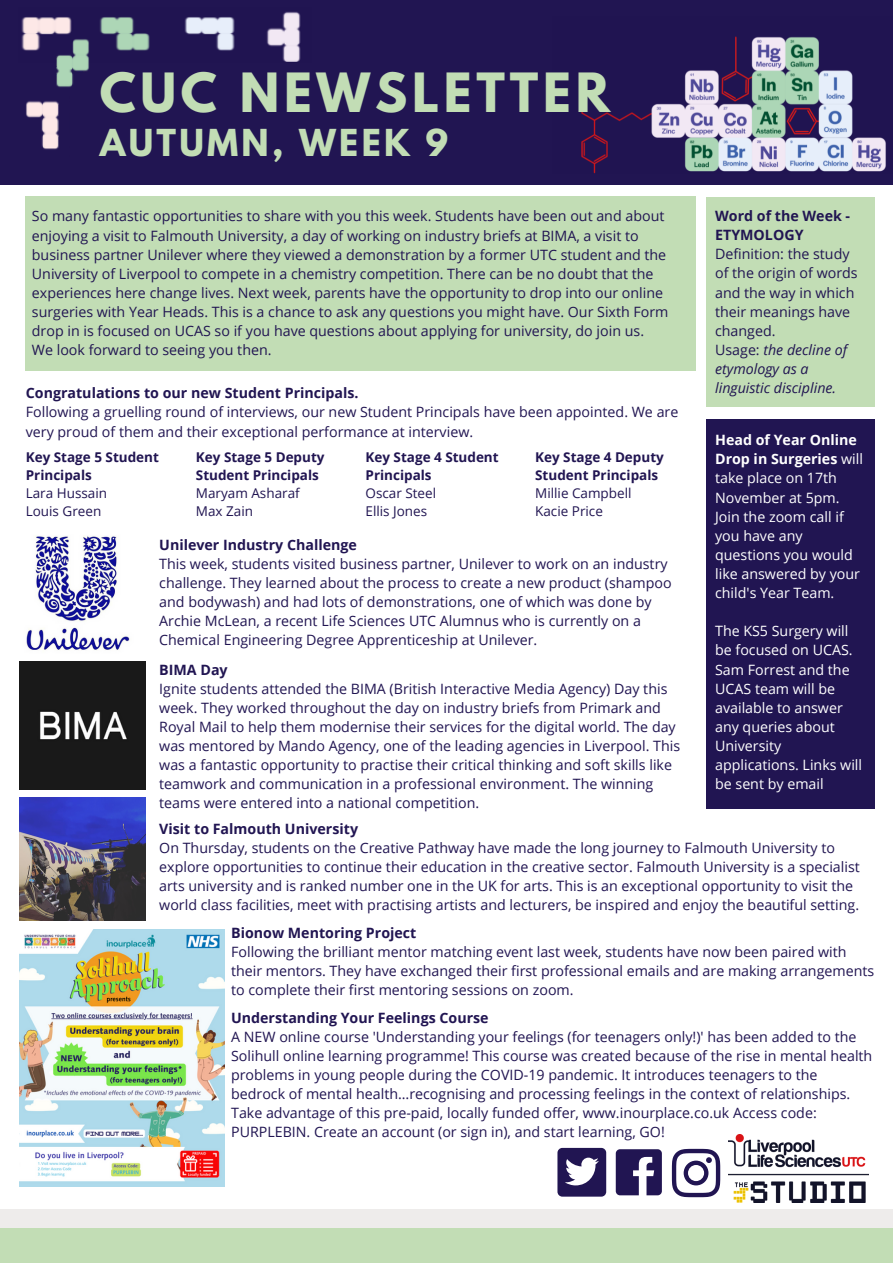
<style>
.page{position:relative;width:893px;height:1264px;background:#fff}
.page>*{position:absolute;margin:0;border:0;box-sizing:border-box;transform-origin:0 0}
.t1{font:700 47.85px "League Spartan";letter-spacing:.1em;color:#c2ddb5}
.t2{font:700 32.85px "League Spartan";letter-spacing:.1em;color:#c2ddb5}
.t3{font:14.25px/19px "Open Sans";color:#211552}
.t4{font:14.25px/19px "Open Sans";color:#fff}
.t5{font:700 14.25px/19px "Open Sans";color:#211552}
.t6{font:700 13.5px/18px "Open Sans";color:#211552}
.t7{font:13.5px/18px "Open Sans";color:#211552}
.s1{font-style:italic}
.s2{font-weight:700}
</style>
<div class="page">
<div style="left:706px;top:197px;width:169px;height:209px;background:#c2ddb5"></div>
<img style="left:728px;top:1134px;width:140px;height:68px">
<div style="left:0;top:1209px;width:892px;height:28px;background:#eeeceb"></div>
<div style="left:0;top:1228px;width:892px;height:34px;background:#c2ddb5"></div>
<img style="left:19px;top:535px;width:127px;height:154px">
<div style="left:26px;top:196px;width:670px;height:174px;background:#c2ddb5"></div>
<div style="left:706px;top:419px;width:169px;height:389px;background:#211552"></div>
<svg style="left:671px;top:1148px;width:49px;height:49px"></svg>
<svg style="left:557px;top:1147px;width:49px;height:49px"></svg>
<svg style="left:615px;top:1149px;width:46px;height:46px"></svg>
<div style="left:0;top:0;width:892px;height:185px;background:#211552"></div>
<img style="left:581px;top:36px;width:305px;height:138px">
<img style="left:21px;top:12px;width:280px;height:50px">
<img style="left:26px;top:101px;width:33px;height:49px">
<img style="left:46px;top:24px;width:55px;height:64px">
<img style="left:20px;top:929px;width:204px;height:257px">
<img style="left:20px;top:661px;width:125px;height:128px">
<img style="left:20px;top:797px;width:125px;height:124px">
<h1 class="t1" style="left:100px;top:69px;width:511px">CUC NEWSLETTER</h1>
<h2 class="t2" style="left:100px;top:126px;width:350px">AUTUMN, WEEK 9</h2>
<p class="t3" style="left:32px;top:206px;width:638px">So many fantastic opportunities to share with you this week. Students have been out and about enjoying a visit to Falmouth University, a day of working on industry briefs at BIMA, a visit to business partner Unilever where they viewed a demonstration by a former UTC student and the University of Liverpool to compete in a chemistry competition. There can be no doubt that the experiences here change lives. Next week, parents have the opportunity to drop into our online surgeries with Year Heads. This is a chance to ask any questions you might have. Our Sixth Form drop in is focused on UCAS so if you have questions about applying for university, do join us.<br>We look forward to seeing you then.</p>
<p class="t5" style="left:26px;top:383px;width:334px">Congratulations to our new Student Principals.</p>
<p class="t3" style="left:26px;top:402px;width:654px">Following a gruelling round of interviews, our new Student Principals have been appointed. We are very proud of them and their exceptional performance at interview.</p>
<p class="t6" style="left:26px;top:447px;width:135px">Key Stage 5 Student<br>Principals</p>
<p class="t7" style="left:26px;top:483px;width:83px">Lara Hussain<br>Louis Green</p>
<p class="t6" style="left:365px;top:448px;width:135px">Key Stage 4 Student<br>Principals</p>
<p class="t7" style="left:365px;top:484px;width:72px">Oscar Steel<br>Ellis Jones</p>
<p class="t6" style="left:196px;top:448px;width:130px">Key Stage 5 Deputy<br>Student Principals</p>
<p class="t7" style="left:196px;top:484px;width:105px">Maryam Asharaf<br>Max Zain</p>
<p class="t6" style="left:535px;top:448px;width:130px">Key Stage 4 Deputy<br>Student Principals</p>
<p class="t7" style="left:535px;top:484px;width:98px">Millie Campbell<br>Kacie Price</p>
<p class="t5" style="left:159px;top:535px;width:199px">Unilever Industry Challenge</p>
<p class="t3" style="left:159px;top:554px;width:514px">This week, students visited business partner, Unilever to work on an industry challenge. They learned about the process to create a new product (shampoo and bodywash) and had lots of demonstrations, one of which was done by Archie McLean, a recent Life Sciences UTC Alumnus who is currently on a Chemical Engineering Degree Apprenticeship at Unilever.</p>
<p class="t5" style="left:159px;top:659px;width:70px">BIMA Day</p>
<p class="t3" style="left:159px;top:678px;width:522px">Ignite students attended the BIMA (British Interactive Media Agency) Day this week. They worked throughout the day on industry briefs from Primark and Royal Mail to help them modernise their services for the digital world. The day was mentored by Mando Agency, one of the leading agencies in Liverpool. This was a fantastic opportunity to practise their critical thinking and soft skills like teamwork and communication in a professional environment. The winning teams were entered into a national competition.</p>
<p class="t5" style="left:715px;top:206px;width:137px">Word of the Week -<br>ETYMOLOGY</p>
<p class="t3" style="left:715px;top:244px;width:144px">Definition: the study of the origin of words and the way in which their meanings have changed.<br>Usage: <span class="s1">the decline of etymology as a linguistic discipline.</span></p>
<p class="t4" style="left:715px;top:430px;width:149px"><span class="s2">Head of Year Online<br>Drop in Surgeries</span> will take place on 17th<br>November at 5pm.<br>Join the zoom call if you have any questions you would like answered by your child's Year Team.</p>
<p class="t4" style="left:715px;top:621px;width:148px">The KS5 Surgery will be focused on UCAS.<br>Sam Forrest and the<br>UCAS team will be available to answer any queries about<br>University applications. Links will be sent by email</p>
<p class="t5" style="left:159px;top:818px;width:200px">Visit to Falmouth University</p>
<p class="t3" style="left:159px;top:837px;width:702px">On Thursday, students on the Creative Pathway have made the long journey to Falmouth University to explore opportunities to continue their education in the creative sector. Falmouth University is a specialist arts university and is ranked number one in the UK for arts. This is an exceptional opportunity to visit the world class facilities, meet with practising artists and lecturers, be inspired and enjoy the beautiful setting.</p>
<p class="t5" style="left:231px;top:922px;width:187px">Bionow Mentoring Project</p>
<p class="t3" style="left:231px;top:941px;width:644px">Following the brilliant mentor matching event last week, students have now been paired with their mentors. They have exchanged their first professional emails and are making arrangements to complete their first mentoring sessions on zoom.</p>
<p class="t5" style="left:231px;top:1007px;width:259px">Understanding Your Feelings Course</p>
<p class="t3" style="left:231px;top:1026px;width:642px">A NEW online course 'Understanding your feelings (for teenagers only!)' has been added to the Solihull online learning programme! This course was created because of the rise in mental health problems in young people during the COVID-19 pandemic. It introduces teenagers to the bedrock of mental health…recognising and processing feelings in the context of relationships.<br>Take advantage of this pre-paid, locally funded offer, www.inourplace.co.uk Access code:<br>PURPLEBIN. Create an account (or sign in), and start learning, GO!</p>
</div>
